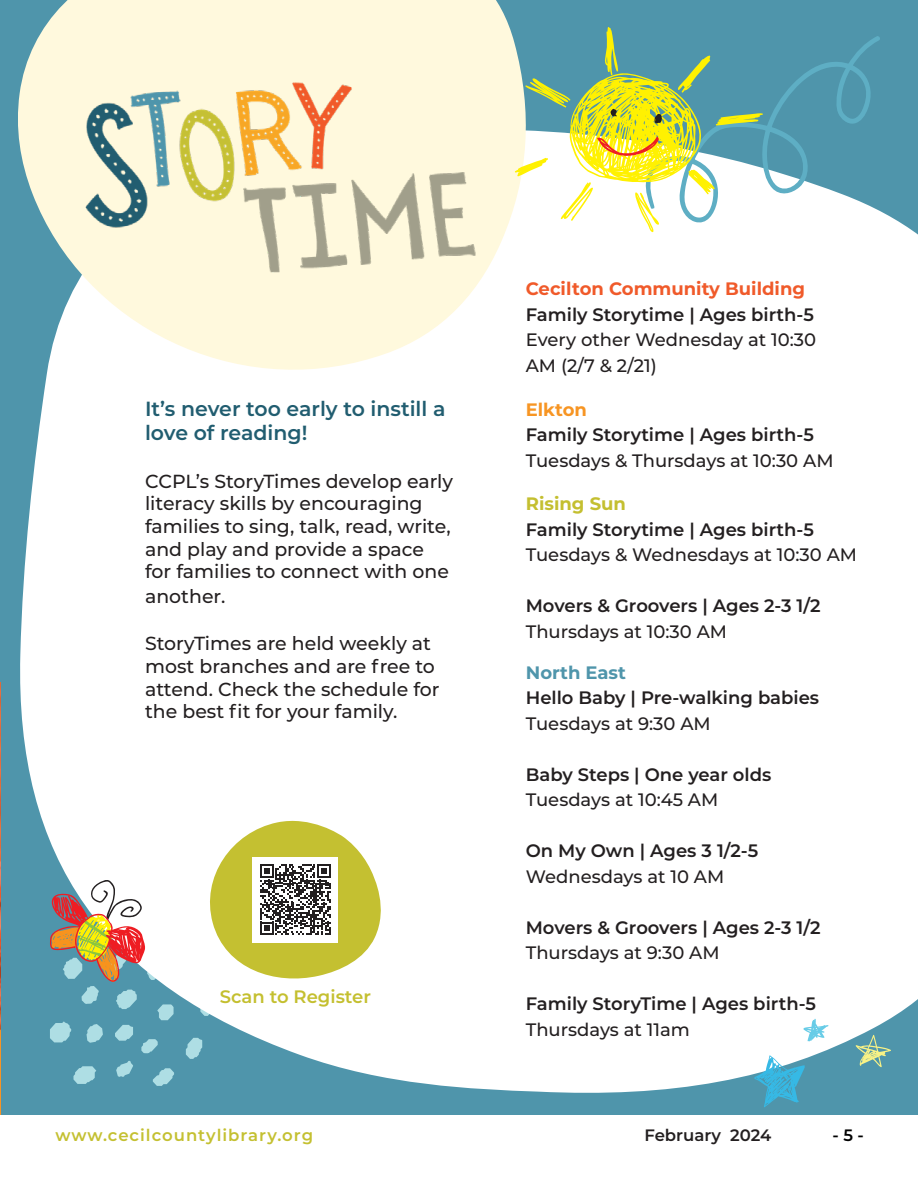
<style>
.page{position:relative;width:918px;height:1188px;background:#fff}
.page>*{position:absolute;margin:0;border:0;box-sizing:border-box;transform-origin:0 0}
.t1{font:600 20.4px/24.6px "Montserrat";color:#215d70}
.t2{font:500 18.9px/22.6px "Montserrat";color:#231f20}
.t3{font:600 18px/25.5px "Montserrat";color:#231f20}
.t4{font:500 18px/25.5px "Montserrat";color:#231f20}
.t5{font:600 18px "Montserrat";color:#c4bf2f}
.t6{font:600 16.5px "Montserrat";letter-spacing:.06em;color:#c4c031}
.t7{font:600 16.5px "Montserrat";color:#231f20}
.t8{font:600 16.5px "Montserrat";color:#000}
.s1{font-weight:700;color:#f05a2a}
.s2{font-weight:600}
.s3{font-weight:700;color:#f79523}
.s4{font-weight:500}
.s5{font-weight:700;color:#c4bf30}
.s6{font-weight:700;color:#4f95ab}
</style>
<div class="page">
<div style="left:0;top:0;width:918px;height:1115px;background:#4f95ab"></div>
<div style="left:20px;top:212px;width:898px;height:881px;background:#fff"></div>
<svg style="left:18px;top:0;width:515px;height:400px;background:#e9efe3"></svg>
<img style="left:65px;top:51px;width:439px;height:260px">
<svg style="left:514px;top:27px;width:365px;height:205px"></svg>
<svg style="left:49px;top:878px;width:125px;height:176px"></svg>
<svg style="left:754px;top:1055px;width:51px;height:52px"></svg>
<svg style="left:803px;top:1018px;width:26px;height:24px"></svg>
<svg style="left:855px;top:1035px;width:36px;height:32px"></svg>
<svg style="left:194px;top:815px;width:195px;height:170px;background:#d3d196"></svg>
<img style="left:0;top:683px;width:1px;height:432px">
<p class="t1" style="left:145px;top:395px;width:302px">It’s never too early to instill a love of reading!</p>
<p class="t2" style="left:145px;top:469px;width:310px">CCPL’s StoryTimes develop early literacy skills by encouraging families to sing, talk, read, write, and play and provide a space for families to connect with one</p>
<p class="t2" style="left:145px;top:584px;width:82px">another.</p>
<p class="t2" style="left:145px;top:631px;width:296px">StoryTimes are held weekly at most branches and are free to attend. Check the schedule for the best fit for your family.</p>
<p class="t5" style="left:220px;top:984px;width:153px">Scan to Register</p>
<p class="t4" style="left:526px;top:276px;width:292px"><span class="s1">Cecilton Community Building<br></span><span class="s2">Family Storytime | Ages birth-5<br></span>Every other Wednesday at 10:30<br>AM (2/7 &amp; 2/21)</p>
<p class="t3" style="left:526px;top:396px;width:309px"><span class="s3">Elkton<br></span>Family Storytime | Ages birth-5<br><span class="s4">Tuesdays &amp; Thursdays at 10:30 AM</span></p>
<p class="t4" style="left:526px;top:490px;width:333px"><span class="s5">Rising Sun<br></span><span class="s2">Family Storytime | Ages birth-5<br></span>Tuesdays &amp; Wednesdays at 10:30 AM</p>
<p class="t3" style="left:526px;top:592px;width:296px">Movers &amp; Groovers | Ages 2-3 1/2<br><span class="s4">Thursdays at 10:30 AM</span></p>
<p class="t3" style="left:526px;top:659px;width:295px"><span class="s6">North East<br></span>Hello Baby | Pre-walking babies<br><span class="s4">Tuesdays at 9:30 AM</span></p>
<p class="t3" style="left:526px;top:761px;width:247px">Baby Steps | One year olds<br><span class="s4">Tuesdays at 10:45 AM</span></p>
<p class="t3" style="left:526px;top:837px;width:234px">On My Own | Ages 3 1/2-5<br><span class="s4">Wednesdays at 10 AM</span></p>
<p class="t3" style="left:526px;top:914px;width:296px">Movers &amp; Groovers | Ages 2-3 1/2<br><span class="s4">Thursdays at 9:30 AM</span></p>
<p class="t3" style="left:526px;top:990px;width:292px">Family StoryTime | Ages birth-5<br><span class="s4">Thursdays at 11am</span></p>
<p class="t6" style="left:55px;top:1123px;width:259px">www.cecilcountylibrary.org</p>
<p class="t7" style="left:644px;top:1123px;width:128px">February 2024</p>
<p class="t8" style="left:833px;top:1123px;width:33px">- 5 -</p>
</div>
